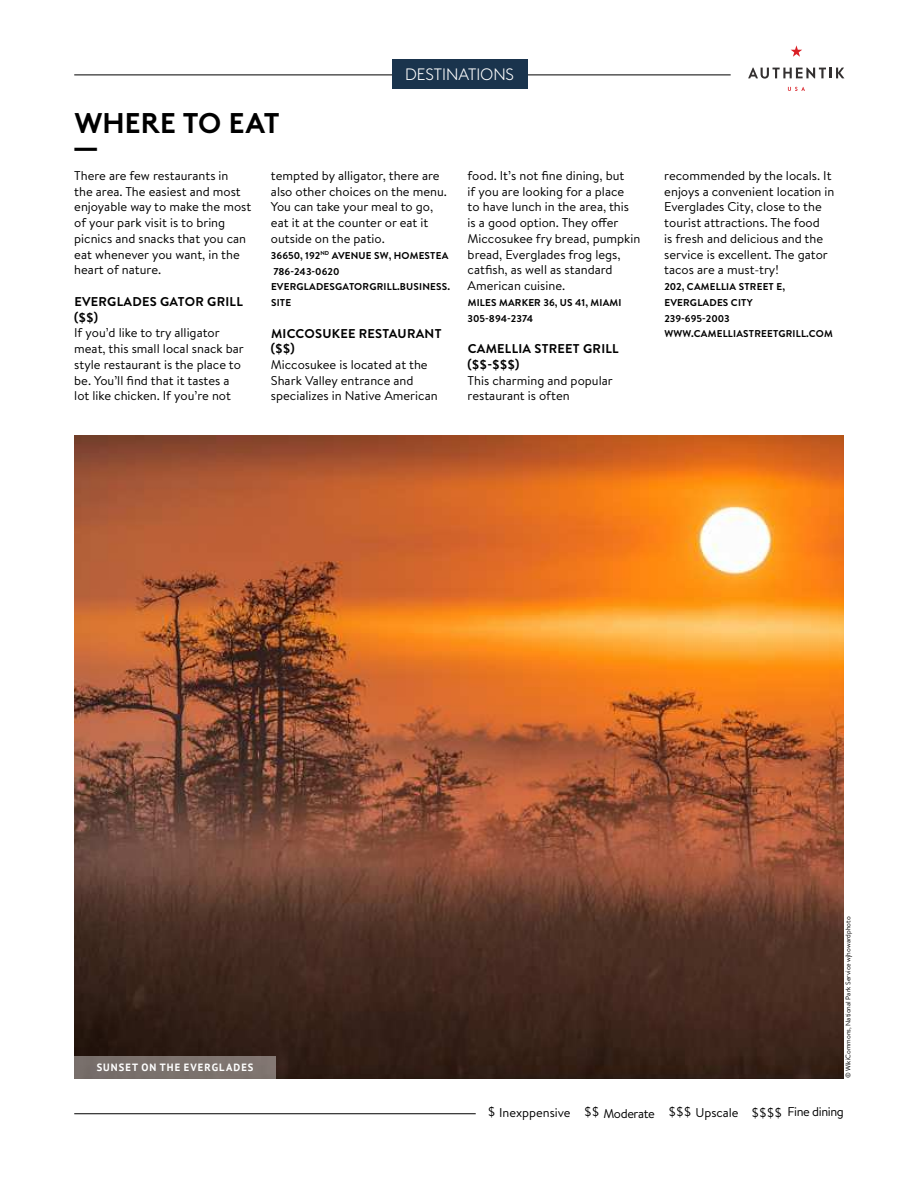
<style>
.page{position:relative;width:918px;height:1188px;background:#fff}
.page>*{position:absolute;margin:0;border:0;box-sizing:border-box;transform-origin:0 0}
.t1{font:700 28.5px/27px "Brown";letter-spacing:.005em;color:#000}
.t2{font:300 16.5px "Brown";letter-spacing:.005em;color:#fff}
.t3{font:12.75px/15.8px "Brandon Text";color:#000}
.t4{font:700 12.75px/15.8px "Brandon Text";letter-spacing:.02em;color:#000}
.t5{font:700 10.5px "PT Sans";letter-spacing:.105em;color:#fff}
.t6{font:700 9.9px/15.8px "Brandon Text";letter-spacing:.02em;color:#000}
.t7{font:6.75px "Brandon Text";color:#000}
</style>
<div class="page">
<hr style="left:74px;top:75px;width:657px;height:1px;background:#000">
<div style="left:392px;top:59px;width:135px;height:30px;background:#1a344d"></div>
<svg style="left:748px;top:68px;width:96px;height:11px"></svg>
<svg style="left:788px;top:87px;width:17px;height:4px"></svg>
<svg style="left:791px;top:45px;width:11px;height:12px"></svg>
<img style="left:74px;top:436px;width:770px;height:642px">
<div style="left:74px;top:1056px;width:202px;height:22px;background:#7b726d"></div>
<hr style="left:74px;top:1113px;width:402px;height:1px;background:#000">
<h1 class="t1" style="left:74px;top:109px;width:207px">WHERE TO EAT —</h1>
<p class="t2" style="left:405px;top:64px;width:111px">DESTINATIONS</p>
<p class="t3" style="left:74px;top:169px;width:179px">There are few restaurants in<br>the area. The easiest and most enjoyable way to make the most of your park visit is to bring picnics and snacks that you can eat whenever you want, in the heart of nature.</p>
<p class="t4" style="left:74px;top:294px;width:170px">EVERGLADES GATOR GRILL ($$)</p>
<p class="t3" style="left:74px;top:326px;width:171px">If you’d like to try alligator meat, this small local snack bar style restaurant is the place to be. You’ll find that it tastes a lot like chicken. If you’re not</p>
<p class="t3" style="left:271px;top:169px;width:178px">tempted by alligator, there are also other choices on the menu.<br>You can take your meal to go, eat it at the counter or eat it outside on the patio.</p>
<p class="t6" style="left:271px;top:248px;width:181px">36650, 192<sup>ND</sup> AVENUE SW, HOMESTEA<br>786-243-0620<br>EVERGLADESGATORGRILL.BUSINESS.<br>SITE</p>
<p class="t4" style="left:271px;top:326px;width:172px">MICCOSUKEE RESTAURANT ($$)</p>
<p class="t3" style="left:271px;top:358px;width:168px">Miccosukee is located at the<br>Shark Valley entrance and specializes in Native American</p>
<p class="t3" style="left:468px;top:169px;width:174px">food. It’s not fine dining, but<br>if you are looking for a place<br>to have lunch in the area, this is a good option. They offer<br>Miccosukee fry bread, pumpkin bread, Everglades frog legs, catfish, as well as standard<br>American cuisine.</p>
<p class="t6" style="left:468px;top:295px;width:155px">MILES MARKER 36, US 41, MIAMI<br>305-894-2374</p>
<p class="t4" style="left:468px;top:342px;width:153px">CAMELLIA STREET GRILL ($$-$$$)</p>
<p class="t3" style="left:468px;top:374px;width:147px">This charming and popular restaurant is often</p>
<p class="t3" style="left:664px;top:169px;width:172px">recommended by the locals. It enjoys a convenient location in<br>Everglades City, close to the tourist attractions. The food<br>is fresh and delicious and the service is excellent. The gator tacos are a must-try!</p>
<p class="t6" style="left:664px;top:279px;width:170px">202, CAMELLIA STREET E,<br>EVERGLADES CITY<br>239-695-2003<br>WWW.CAMELLIASTREETGRILL.COM</p>
<p class="t5" style="left:97px;top:1064px;width:158px">SUNSET ON THE EVERGLADES</p>
<p class="t7" style="left:845px;top:1078px;width:163px;rotate:-90deg">© WikiCommons, National Park Service wjhowardphoto</p>
<p class="t3" style="left:488px;top:1105px;width:358px">$ Inexppensive $$ Moderate $$$ Upscale $$$$ Fine dining</p>
</div>
